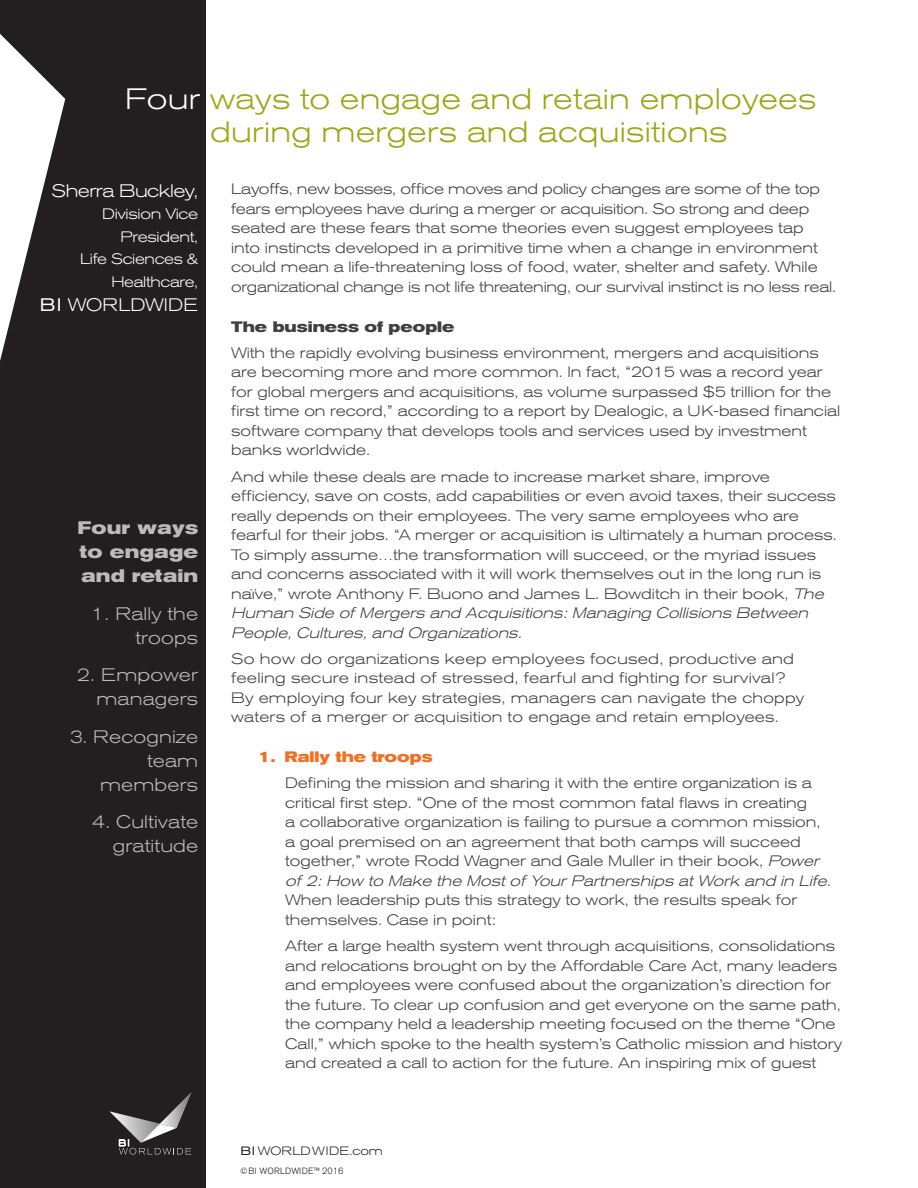
<style>
.page{position:relative;width:918px;height:1188px;background:#fff}
.page>*{position:absolute;margin:0;border:0;box-sizing:border-box;transform-origin:0 0}
.t1{font:300 expanded 29.25px/33px "Akzidenz Grotesk BE";letter-spacing:.01em;color:#9ea615;text-align:center}
.Title-author{font:300 expanded 18px/24px "Akzidenz Grotesk BE";letter-spacing:.01em;color:#fff;text-align:right}
.t2{font:700 expanded 18px/24px "Akzidenz Grotesk BE";letter-spacing:.02em;color:#fff;text-align:justify}
.Title-author-2{font:300 expanded 18px "Akzidenz Grotesk BE";letter-spacing:-.03em;color:#fff}
.t3{font:300 expanded 15px/19.5px "Akzidenz Grotesk BE";color:#3e3e3f}
.Title-author-3{font:300 expanded 15px/22.5px "Akzidenz Grotesk BE";letter-spacing:-.02em;color:#fff;text-align:right}
.t4{font:700 expanded 15px "Akzidenz Grotesk BE";color:#3e3e3f}
.t5{font:700 expanded 15px "Akzidenz Grotesk BE";color:#f36e21}
.t6{font:300 expanded 12px "Akzidenz Grotesk BE";letter-spacing:.01em;color:#231f20}
.t7{font:300 9px "Akzidenz Grotesk BE";letter-spacing:.01em;color:#231f20}
.s1{color:#fff}
.s2{font-weight:400}
.s3{font-style:italic}
</style>
<div class="page">
<div style="left:0;top:0;width:206px;height:1188px;background:#231f20"></div>
<svg style="left:0;top:34px;width:65px;height:327px"></svg>
<svg style="left:109px;top:1092px;width:82px;height:63px"></svg>
<p class="t1" style="left:125px;top:82px;width:693px"><span class="s1">Four</span> ways to engage and retain employees during mergers and acquisitions</p>
<p class="Title-author-2" style="left:52px;top:180px;width:148px">Sherra Buckley,</p>
<p class="Title-author-3" style="left:80px;top:203px;width:120px">Division Vice<br>President,<br>Life Sciences &amp;<br>Healthcare,</p>
<p class="Title-author" style="left:40px;top:293px;width:160px"><span class="s2">BI</span> WORLDWIDE</p>
<p class="t2" style="left:78px;top:516px;width:122px">Four ways to engage and retain</p>
<p class="Title-author" style="left:91px;top:601px;width:108px">1. Rally the troops</p>
<p class="Title-author" style="left:77px;top:663px;width:123px">2. Empower managers</p>
<p class="Title-author" style="left:69px;top:724px;width:131px">3. Recognize team members</p>
<p class="Title-author" style="left:92px;top:810px;width:108px">4. Cultivate gratitude</p>
<p class="t3" style="left:231px;top:180px;width:606px">Layoffs, new bosses, office moves and policy changes are some of the top fears employees have during a merger or acquisition. So strong and deep seated are these fears that some theories even suggest employees tap into instincts developed in a primitive time when a change in environment could mean a life-threatening loss of food, water, shelter and safety. While organizational change is not life threatening, our survival instinct is no less real.</p>
<p class="t4" style="left:231px;top:318px;width:225px">The business of people</p>
<p class="t3" style="left:231px;top:343px;width:611px">With the rapidly evolving business environment, mergers and acquisitions are becoming more and more common. In fact, “2015 was a record year for global mergers and acquisitions, as volume surpassed $5 trillion for the first time on record,” according to a report by Dealogic, a UK-based financial software company that develops tools and services used by investment banks worldwide.</p>
<p class="t3" style="left:231px;top:467px;width:607px">And while these deals are made to increase market share, improve efficiency, save on costs, add capabilities or even avoid taxes, their success really depends on their employees. The very same employees who are fearful for their jobs. “A merger or acquisition is ultimately a human process.<br>To simply assume…the transformation will succeed, or the myriad issues and concerns associated with it will work themselves out in the long run is naïve,” wrote Anthony F. Buono and James L. Bowditch in their book, <span class="s3">The Human Side ofMergers and Acquisitions:Managing Collisions Between People,Cultures,and Organizations.</span></p>
<p class="t3" style="left:231px;top:649px;width:575px">So how do organizations keep employees focused, productive and feeling secure instead of stressed, fearful and fighting for survival?<br>By employing four key strategies, managers can navigate the choppy waters of a merger or acquisition to engage and retain employees.</p>
<p class="t5" style="left:258px;top:748px;width:176px">1. Rally the troops</p>
<p class="t3" style="left:285px;top:774px;width:551px">Defining the mission and sharing it with the entire organization is a critical first step. “One of the most common fatal flaws in creating<br>a collaborative organization is failing to pursue a common mission,<br>a goal premised on an agreement that both camps will succeed together,” wrote Rodd Wagner and Gale Muller in their book, <span class="s3">Power of2:How to Make the MostofYourPartnerships atWork and in Life.<br></span>When leadership puts this strategy to work, the results speak for themselves. Case in point:</p>
<p class="t3" style="left:285px;top:936px;width:559px">After a large health system went through acquisitions, consolidations and relocations brought on by the Affordable Care Act, many leaders and employees were confused about the organization’s direction for the future. To clear up confusion and get everyone on the same path, the company held a leadership meeting focused on the theme “One Call,” which spoke to the health system’s Catholic mission and history and created a call to action for the future. An inspiring mix of guest</p>
<p class="t6" style="left:241px;top:1144px;width:144px"><span class="s2">BI</span> WORLDWIDE.com</p>
<p class="t7" style="left:240px;top:1166px;width:105px">©BI WORLDWIDE™ 2016</p>
</div>
